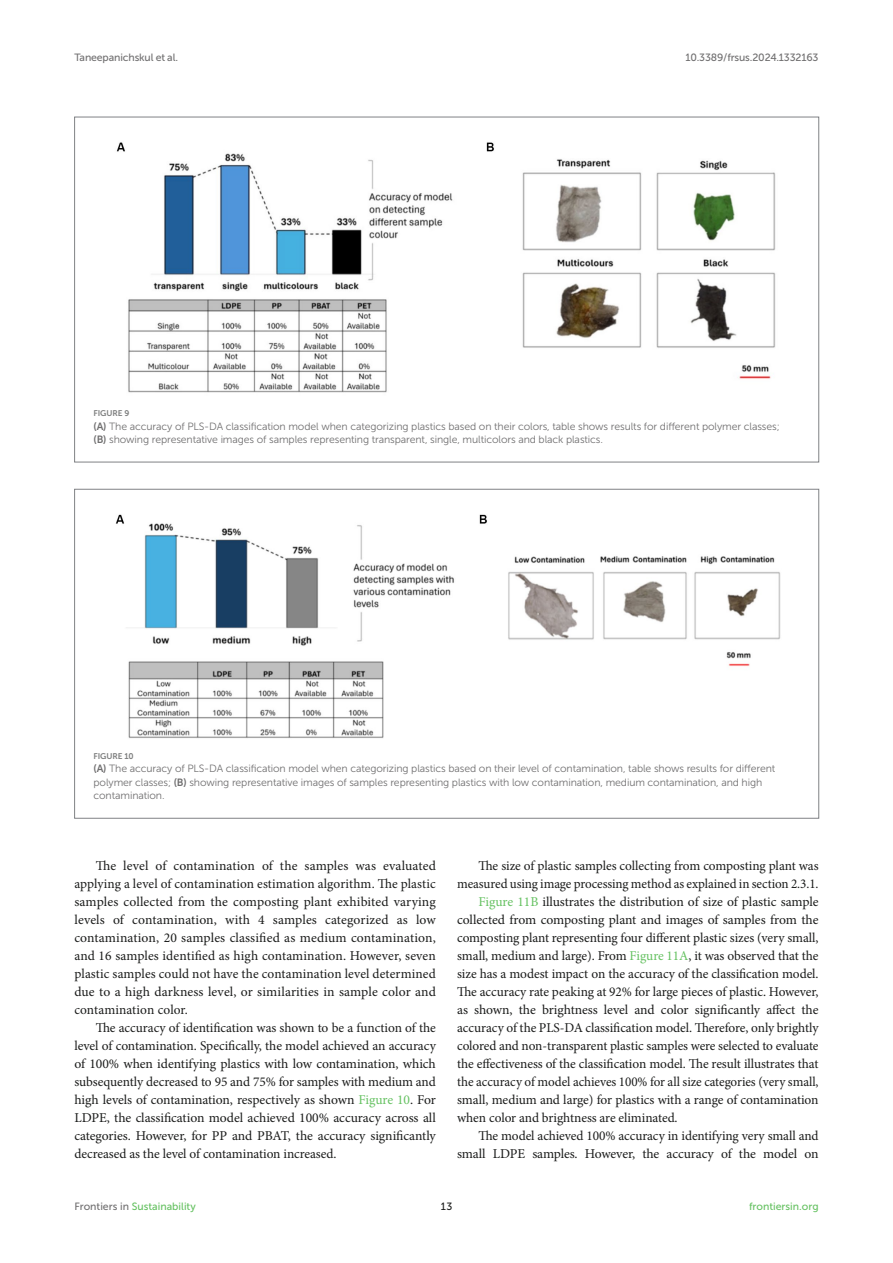
<style>
.page{position:relative;width:893px;height:1263px;background:#fff}
.page>*{position:absolute;margin:0;border:0;box-sizing:border-box;transform-origin:0 0}
.TEXT{font:13.5px/18px "Minion Pro";letter-spacing:-.005em;color:#1b1c1b;text-align:justify}
.FIG_LEG{font:10.5px/13.5px "Museo Sans 300";letter-spacing:-.01em;color:#706f70}
.t1{font:10.5px "Museo Sans 500";letter-spacing:-.015em;color:#706f70}
.t2{font:10.5px "Museo Sans 500";color:#65c161}
.t3{font:10.5px "Museo Sans 500";color:#1b1c1b}
.FIG_HD{font:8.25px "Museo Sans 700";letter-spacing:-.01em;color:#7e7f7f}
.s1{font-family:"Museo Sans 700"}
.s2{color:#65c161}
.s3{color:#706f70}
</style>
<div class="page">
<img style="left:116px;top:142px;width:660px;height:251px">
<img style="left:115px;top:514px;width:666px;height:225px">
<p class="t1" style="left:74px;top:51px;width:105px">Taneepanichskul et al.</p>
<p class="t1" style="left:685px;top:51px;width:135px">10.3389/frsus.2024.1332163</p>
<p class="FIG_HD" style="left:94px;top:409px;width:37px">FIGURE 9</p>
<p class="FIG_LEG" style="left:94px;top:419px;width:688px"><span class="s1">(A)</span> The accuracy of PLS-DA classification model when categorizing plastics based on their colors, table shows results for different polymer classes; <span class="s1">(B)</span> showing representative images of samples representing transparent, single, multicolors and black plastics.</p>
<p class="FIG_HD" style="left:94px;top:751px;width:42px">FIGURE 10</p>
<p class="FIG_LEG" style="left:94px;top:762px;width:683px"><span class="s1">(A)</span> The accuracy of PLS-DA classification model when categorizing plastics based on their level of contamination, table shows results for different polymer classes; <span class="s1">(B)</span> showing representative images of samples representing plastics with low contamination, medium contamination, and high contamination.</p>
<p class="TEXT" style="left:74px;top:857px;width:363px;text-indent:21px">The level of contamination of the samples was evaluated applying a level of contamination estimation algorithm. The plastic samples collected from the composting plant exhibited varying levels of contamination, with 4 samples categorized as low contamination, 20 samples classified as medium contamination, and 16 samples identified as high contamination. However, seven plastic samples could not have the contamination level determined due to a high darkness level, or similarities in sample color and contamination color.</p>
<p class="TEXT" style="left:74px;top:1019px;width:363px;text-indent:21px">The accuracy of identification was shown to be a function of the level of contamination. Specifically, the model achieved an accuracy of 100% when identifying plastics with low contamination, which subsequently decreased to 95 and 75% for samples with medium and high levels of contamination, respectively as shown <span class="s2">Figure 10</span>. For LDPE, the classification model achieved 100% accuracy across all categories. However, for PP and PBAT, the accuracy significantly decreased as the level of contamination increased.</p>
<p class="TEXT" style="left:457px;top:857px;width:363px;text-align:right">The size of plastic samples collecting from composting plant was measured using image processing method as explained in section 2.3.1.</p>
<p class="TEXT" style="left:457px;top:893px;width:363px;text-indent:21px"><span class="s2">Figure 11B</span> illustrates the distribution of size of plastic sample collected from composting plant and images of samples from the composting plant representing four different plastic sizes (very small, small, medium and large). From <span class="s2">Figure 11A</span>, it was observed that the size has a modest impact on the accuracy of the classification model.<br>The accuracy rate peaking at 92% for large pieces of plastic. However, as shown, the brightness level and color significantly affect the accuracy of the PLS-DA classification model. Therefore, only brightly colored and non-transparent plastic samples were selected to evaluate the effectiveness of the classification model. The result illustrates that the accuracy of model achieves 100% for all size categories (very small, small, medium and large) for plastics with a range of contamination when color and brightness are eliminated.</p>
<p class="TEXT" style="left:457px;top:1127px;width:363px;text-align:right">The model achieved 100% accuracy in identifying very small and small LDPE samples. However, the accuracy of the model on</p>
<p class="t2" style="left:74px;top:1200px;width:123px"><span class="s3">Frontiers in</span> Sustainability</p>
<p class="t3" style="left:441px;top:1200px;width:13px">13</p>
<p class="t2" style="left:749px;top:1200px;width:71px">frontiersin.org</p>
</div>
